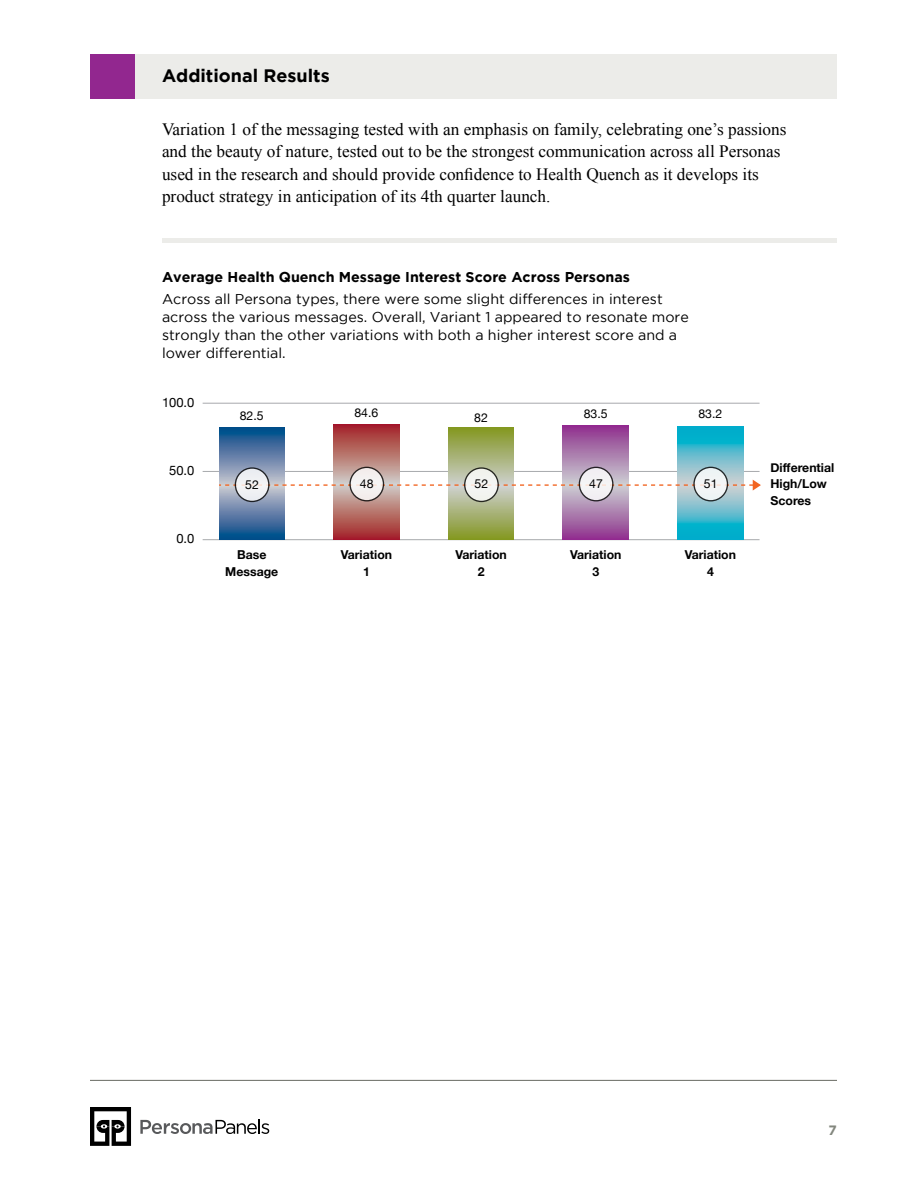
<style>
.page{position:relative;width:918px;height:1188px;background:#fff}
.page>*{position:absolute;margin:0;border:0;box-sizing:border-box;transform-origin:0 0}
.t1{font:700 18px "Gotham";color:#000}
.t2{font:17.25px/22.5px "Times New Roman";color:#000}
.t3{font:14.25px/18px "Gotham";color:#000}
.t4{font:700 14.25px "Gotham";color:#000}
.t5{font:700 13.5px "Gotham";color:#83877e}
.t6{font:12.9px "Helvetica Neue";color:#000}
.t7{font:700 12.3px/16.4px "Helvetica Neue";color:#000;text-align:center}
.t8{font:12.3px "Helvetica Neue";color:#000}
</style>
<div class="page">
<hr style="left:90px;top:1080px;width:747px;height:1px;background:#686b62">
<svg style="left:90px;top:1107px;width:41px;height:39px"></svg>
<svg style="left:140px;top:1119px;width:129px;height:15px"></svg>
<div style="left:135px;top:54px;width:702px;height:45px;background:#ecece9"></div>
<div style="left:90px;top:54px;width:45px;height:45px;background:#92278f"></div>
<div style="left:162px;top:238px;width:675px;height:5px;background:#ecece9"></div>
<hr style="left:203px;top:471px;width:557px;height:1px;background:#a7a9ac">
<hr style="left:203px;top:539px;width:557px;height:1px;background:#a7a9ac">
<hr style="left:203px;top:403px;width:557px;height:1px;background:#a7a9ac">
<svg style="left:219px;top:427px;width:66px;height:113px;background:#5278a3"></svg>
<svg style="left:334px;top:424px;width:65px;height:116px;background:#b36662"></svg>
<svg style="left:563px;top:426px;width:66px;height:114px;background:#a772a9"></svg>
<svg style="left:448px;top:428px;width:66px;height:112px;background:#a1ad68"></svg>
<svg style="left:678px;top:426px;width:65px;height:114px;background:#4ab8cc"></svg>
<svg style="left:235px;top:468px;width:34px;height:33px"></svg>
<div style="left:235px;top:467px;width:35px;height:35px;border:1px solid #000;border-radius:50%"></div>
<svg style="left:350px;top:467px;width:34px;height:34px"></svg>
<div style="left:349px;top:467px;width:35px;height:34px;border:1px solid #000;border-radius:50%"></div>
<svg style="left:465px;top:468px;width:33px;height:33px"></svg>
<div style="left:464px;top:467px;width:35px;height:35px;border:1px solid #000;border-radius:50%"></div>
<svg style="left:579px;top:467px;width:34px;height:34px"></svg>
<div style="left:579px;top:467px;width:35px;height:34px;border:1px solid #000;border-radius:50%"></div>
<svg style="left:694px;top:467px;width:33px;height:34px"></svg>
<div style="left:693px;top:467px;width:35px;height:34px;border:1px solid #000;border-radius:50%"></div>
<svg style="left:219px;top:480px;width:542px;height:11px"></svg>
<p class="t1" style="left:162px;top:65px;width:169px">Additional Results</p>
<p class="t2" style="left:162px;top:118px;width:626px">Variation 1 of the messaging tested with an emphasis on family, celebrating one’s passions and the beauty of nature, tested out to be the strongest communication across all Personas used in the research and should provide confidence to Health Quench as it develops its product strategy in anticipation of its 4th quarter launch.</p>
<p class="t4" style="left:162px;top:269px;width:470px">Average Health Quench Message Interest Score Across Personas</p>
<p class="t3" style="left:162px;top:290px;width:528px">Across all Persona types, there were some slight differences in interest across the various messages. Overall, Variant 1 appeared to resonate more strongly than the other variations with both a higher interest score and a lower differential.</p>
<p class="t6" style="left:162px;top:393px;width:34px">100.0</p>
<p class="t8" style="left:240px;top:407px;width:25px">82.5</p>
<p class="t8" style="left:354px;top:404px;width:25px">84.6</p>
<p class="t8" style="left:474px;top:408px;width:15px">82</p>
<p class="t8" style="left:584px;top:405px;width:25px">83.5</p>
<p class="t8" style="left:698px;top:405px;width:25px">83.2</p>
<p class="t6" style="left:169px;top:461px;width:27px">50.0</p>
<p class="t6" style="left:176px;top:530px;width:20px">0.0</p>
<p class="t8" style="left:245px;top:476px;width:15px">52</p>
<p class="t8" style="left:360px;top:475px;width:15px">48</p>
<p class="t8" style="left:475px;top:475px;width:15px">52</p>
<p class="t8" style="left:589px;top:475px;width:15px">47</p>
<p class="t8" style="left:704px;top:475px;width:15px">51</p>
<p class="t7" style="left:225px;top:547px;width:54px">Base<br>Message</p>
<p class="t7" style="left:455px;top:547px;width:53px">Variation<br>2</p>
<p class="t7" style="left:570px;top:547px;width:53px">Variation<br>3</p>
<p class="t7" style="left:685px;top:547px;width:53px">Variation<br>4</p>
<p class="t7" style="left:341px;top:547px;width:53px">Variation<br>1</p>
<p class="t7" style="left:770px;top:460px;width:65px;text-align:left">Differential<br>High/Low<br>Scores</p>
<p class="t5" style="left:829px;top:1122px;width:10px">7</p>
</div>
